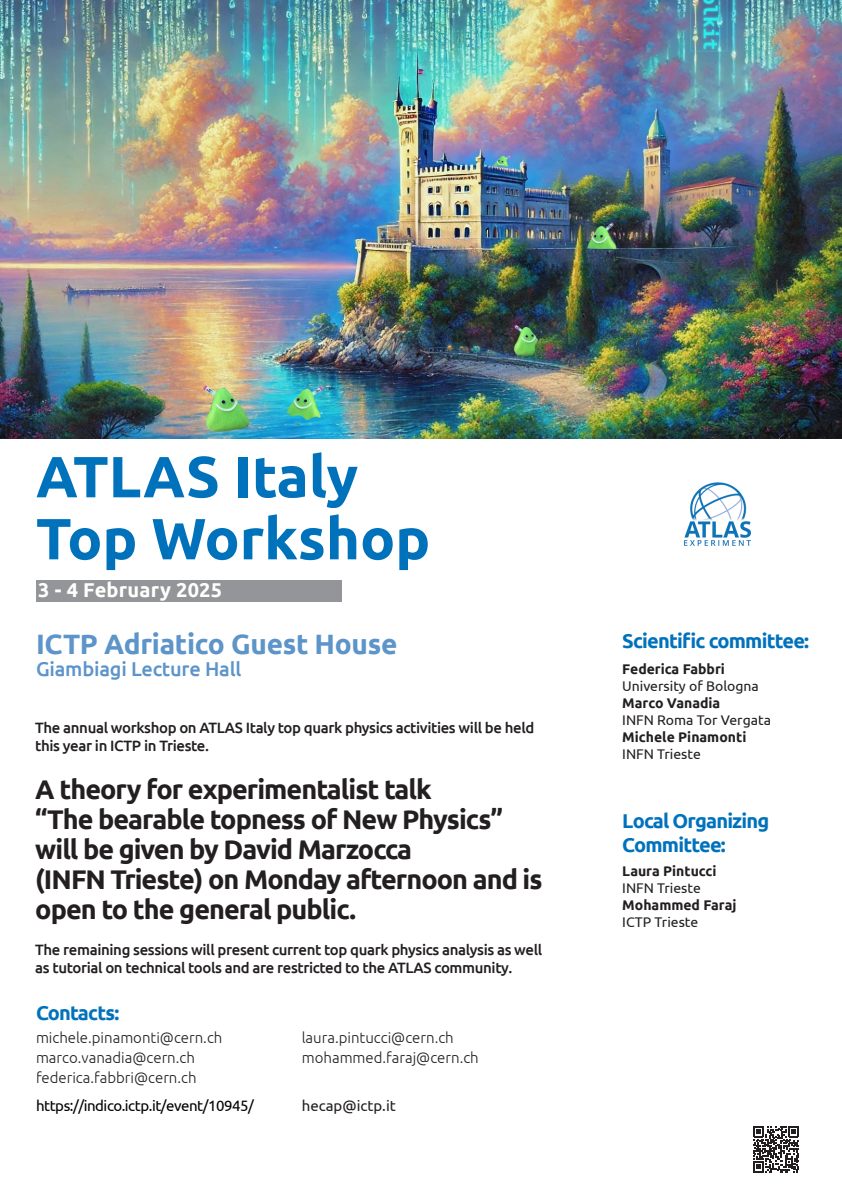
<style>
.page{position:relative;width:842px;height:1191px;background:#fff}
.page>*{position:absolute;margin:0;border:0;box-sizing:border-box;transform-origin:0 0}
.t1{font:700 58px "Ubuntu";color:#0072bc}
.t2{font:700 28px "Ubuntu";letter-spacing:-.01em;color:#5d94c9}
.t3{font:700 27px/30px "Ubuntu";letter-spacing:-.035em;color:#231f20}
.t4{font:700 20px/24px "Ubuntu";letter-spacing:-.04em;color:#0072bc}
.t5{font:500 20px "Ubuntu";letter-spacing:-.01em;color:#5d94c9}
.t6{font:700 20px "Ubuntu";letter-spacing:.01em;color:#fff}
.t7{font:500 15px/18px "Ubuntu";letter-spacing:-.025em;color:#231f20}
.t8{font:300 15px "Ubuntu";color:#231f20}
.t9{font:15px "Ubuntu";letter-spacing:-.03em;color:#000}
.t10{font:15px "Ubuntu";color:#231f20}
.t11{font:14px "Ubuntu";color:#231f20}
.t12{font:700 14px "Ubuntu";color:#231f20}
</style>
<div class="page">
<svg style="left:753px;top:1126px;width:46px;height:46px"></svg>
<img style="left:0;top:0;width:842px;height:438px">
<div style="left:36px;top:580px;width:306px;height:22px;background:#939598"></div>
<img style="left:684px;top:482px;width:67px;height:64px">
<p class="t1" style="left:36px;top:441px;width:324px">ATLAS Italy</p>
<p class="t1" style="left:36px;top:503px;width:396px">Top Workshop</p>
<p class="t6" style="left:38px;top:578px;width:186px">3 - 4 February 2025</p>
<p class="t2" style="left:36px;top:627px;width:363px">ICTP Adriatico Guest House</p>
<p class="t5" style="left:36px;top:656px;width:207px">Giambiagi Lecture Hall</p>
<p class="t7" style="left:35px;top:717px;width:501px">The annual workshop on ATLAS Italy top quark physics activities will be held this year in ICTP in Trieste.</p>
<p class="t3" style="left:35px;top:773px;width:398px">A theory for experimentalist talk</p>
<p class="t3" style="left:35px;top:803px;width:469px">“The bearable topness of New Physics”</p>
<p class="t3" style="left:35px;top:833px;width:378px">will be given by David Marzocca</p>
<p class="t3" style="left:35px;top:863px;width:509px">(INFN Trieste) on Monday afternoon and is open to the general public.</p>
<p class="t7" style="left:35px;top:939px;width:509px">The remaining sessions will present current top quark physics analysis as well as tutorial on technical tools and are restricted to the ATLAS community.</p>
<p class="t4" style="left:36px;top:1001px;width:85px">Contacts:</p>
<p class="t8" style="left:36px;top:1028px;width:188px">michele.pinamonti@cern.ch</p>
<p class="t8" style="left:36px;top:1048px;width:160px">marco.vanadia@cern.ch</p>
<p class="t8" style="left:36px;top:1068px;width:162px">federica.fabbri@cern.ch</p>
<p class="t8" style="left:302px;top:1028px;width:153px">laura.pintucci@cern.ch</p>
<p class="t8" style="left:302px;top:1048px;width:178px">mohammed.faraj@cern.ch</p>
<p class="t9" style="left:36px;top:1096px;width:219px">https://indico.ictp.it/event/10945/</p>
<p class="t10" style="left:302px;top:1096px;width:95px">hecap@ictp.it</p>
<p class="t4" style="left:622px;top:629px;width:188px">Scientific committee:</p>
<p class="t12" style="left:622px;top:661px;width:104px">Federica Fabbri</p>
<p class="t11" style="left:622px;top:678px;width:138px">University of Bologna</p>
<p class="t12" style="left:622px;top:695px;width:100px">Marco Vanadia</p>
<p class="t11" style="left:622px;top:712px;width:150px">INFN Roma Tor Vergata</p>
<p class="t12" style="left:622px;top:729px;width:126px">Michele Pinamonti</p>
<p class="t11" style="left:622px;top:746px;width:80px">INFN Trieste</p>
<p class="t4" style="left:622px;top:809px;width:149px">Local Organizing<br>Committee:</p>
<p class="t12" style="left:622px;top:863px;width:96px">Laura Pintucci</p>
<p class="t11" style="left:622px;top:880px;width:80px">INFN Trieste</p>
<p class="t12" style="left:622px;top:897px;width:116px">Mohammed Faraj</p>
<p class="t11" style="left:622px;top:914px;width:78px">ICTP Trieste</p>
</div>
